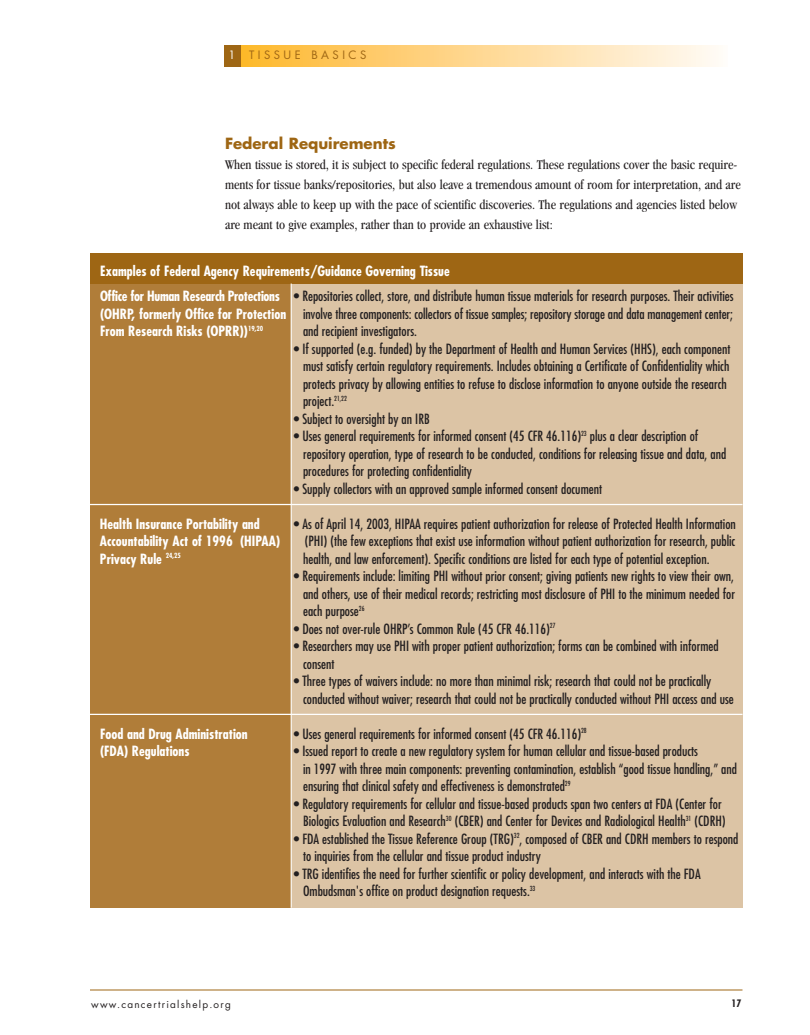
<style>
.page{position:relative;width:810px;height:1035px;background:#fff}
.page>*{position:absolute;margin:0;border:0;box-sizing:border-box;transform-origin:0 0}
.t1{font:700 15px "Futura";color:#9e6614}
.t2{font:condensed 13.75px/17.5px "Futura";color:#231f20}
.t3{font:condensed 13.75px/20px "Garamond";color:#231f20}
.t4{font:700 condensed 13.75px "Futura";color:#fff}
.t5{font:11.25px "Futura";letter-spacing:.31em;color:#9e6614}
.t6{font:10px "Futura";letter-spacing:.125em;color:#231f20}
.t7{font:700 condensed 10px "Futura";color:#231f20}
.s1{color:#fff}
.s2{font-weight:700;color:#fff}
</style>
<div class="page">
<div style="left:291px;top:281px;width:451px;height:627px;background:#dcc4a5"></div>
<div style="left:90px;top:270px;width:201px;height:638px;background:#b07d39"></div>
<div style="left:90px;top:253px;width:652px;height:31px;background:#9e6614"></div>
<div style="left:241px;top:45px;width:486px;height:21px;background:linear-gradient(to right,#feb82f,#fffaf8)"></div>
<div style="left:224px;top:45px;width:17px;height:21px;background:#9e6614"></div>
<hr style="left:90px;top:990px;width:652px;height:1px;background:#9e6614">
<hr style="left:84px;top:504px;width:658px;height:1px;background:#fff">
<hr style="left:84px;top:714px;width:658px;height:1px;background:#fff">
<hr style="left:291px;top:284px;width:1px;height:624px;background:#fff">
<p class="t5" style="left:229px;top:50px;width:139px"><span class="s1">1</span> TISSUE BASICS</p>
<p class="t1" style="left:225px;top:136px;width:172px">Federal Requirements</p>
<p class="t3" style="left:225px;top:155px;width:517px">When tissue is stored, it is subject to specific federal regulations. These regulations cover the basic require&shy;ments for tissue banks/repositories, but also leave a tremendous amount of room for interpretation, and are not always able to keep up with the pace of scientific discoveries. The regulations and agencies listed below are meant to give examples, rather than to provide an exhaustive list:</p>
<p class="t2" style="left:100px;top:260px;width:635px;line-height:25px"><span class="s2">Examples of Federal Agency Requirements/Guidance Governing Tissue<br>Office for Human Research Protections</span> • Repositories collect, store, and distribute human tissue materials for research purposes. Their activities</p>
<p class="t2" style="left:100px;top:306px;width:634px"><span class="s2">(OHRP, formerly Office for Protection</span> involve three components: collectors of tissue samples; repository storage and data management center;<br><span class="s2">From Research Risks (OPRR))</span><sup>19,20</sup></p>
<p class="t2" style="left:303px;top:323px;width:115px">and recipient investigators.</p>
<p class="t2" style="left:303px;top:341px;width:429px;text-indent:-9px">• If supported (e.g. funded) by the Department of Health and Human Services (HHS), each component must satisfy certain regulatory requirements. Includes obtaining a Certificate of Confidentiality which protects privacy by allowing entities to refuse to disclose information to anyone outside the research project.<sup>21,22</sup></p>
<p class="t2" style="left:294px;top:411px;width:138px">• Subject to oversight by an IRB</p>
<p class="t2" style="left:303px;top:428px;width:425px;text-indent:-9px">• Uses general requirements for informed consent (45 CFR 46.116)<sup>23</sup> plus a clear description of repository operation, type of research to be conducted, conditions for releasing tissue and data, and procedures for protecting confidentiality</p>
<p class="t2" style="left:294px;top:481px;width:310px">• Supply collectors with an approved sample informed consent document</p>
<p class="t4" style="left:100px;top:517px;width:161px">Health Insurance Portability and</p>
<p class="t2" style="left:294px;top:516px;width:444px">• As of April 14, 2003, HIPAA requires patient authorization for release of Protected Health Information</p>
<p class="t4" style="left:100px;top:535px;width:182px">Accountability Act of 1996 (HIPAA)</p>
<p class="t2" style="left:305px;top:533px;width:432px">(PHI) (the few exceptions that exist use information without patient authorization for research, public</p>
<p class="t4" style="left:100px;top:552px;width:82px">Privacy Rule <sup>24,25</sup></p>
<p class="t2" style="left:303px;top:551px;width:408px">health, and law enforcement). Specific conditions are listed for each type of potential exception.</p>
<p class="t2" style="left:303px;top:568px;width:434px;text-align:justify;text-indent:-9px">• Requirements include: limiting PHI without prior consent; giving patients new rights to view their own, and others, use of their medical records; restricting most disclosure of PHI to the minimum needed for each purpose<sup>26</sup></p>
<p class="t2" style="left:294px;top:621px;width:263px">• Does not over-rule OHRP’s Common Rule (45 CFR 46.116)<sup>27</sup></p>
<p class="t2" style="left:303px;top:638px;width:417px;text-indent:-9px">• Researchers may use PHI with proper patient authorization; forms can be combined with informed consent</p>
<p class="t2" style="left:303px;top:673px;width:432px;text-indent:-9px">• Three types of waivers include: no more than minimal risk; research that could not be practically conducted without waiver; research that could not be practically conducted without PHI access and use</p>
<p class="t4" style="left:100px;top:727px;width:149px">Food and Drug Administration</p>
<p class="t2" style="left:294px;top:726px;width:295px">• Uses general requirements for informed consent (45 CFR 46.116)<sup>28</sup></p>
<p class="t4" style="left:100px;top:745px;width:91px">(FDA) Regulations</p>
<p class="t2" style="left:303px;top:743px;width:435px;text-indent:-9px">• Issued report to create a new regulatory system for human cellular and tissue-based products<br>in 1997 with three main components: preventing contamination, establish “good tissue handling,” and ensuring that clinical safety and effectiveness is demonstrated<sup>29</sup></p>
<p class="t2" style="left:294px;top:796px;width:433px;text-align:right">• Regulatory requirements for cellular and tissue-based products span two centers at FDA (Center for<br>Biologics Evaluation and Research<sup>30</sup> (CBER) and Center for Devices and Radiological Health<sup>31</sup> (CDRH)</p>
<p class="t2" style="left:303px;top:831px;width:437px;text-indent:-9px">• FDA established the Tissue Reference Group (TRG)<sup>32</sup>, composed of CBER and CDRH members to respond to inquiries from the cellular and tissue product industry</p>
<p class="t2" style="left:303px;top:866px;width:399px;text-indent:-9px">• TRG identifies the need for further scientific or policy development, and interacts with the FDA<br>Ombudsman's office on product designation requests.<sup>33</sup></p>
<p class="t6" style="left:91px;top:999px;width:141px">www.cancertrialshelp.org</p>
<p class="t7" style="left:731px;top:999px;width:11px">17</p>
</div>
